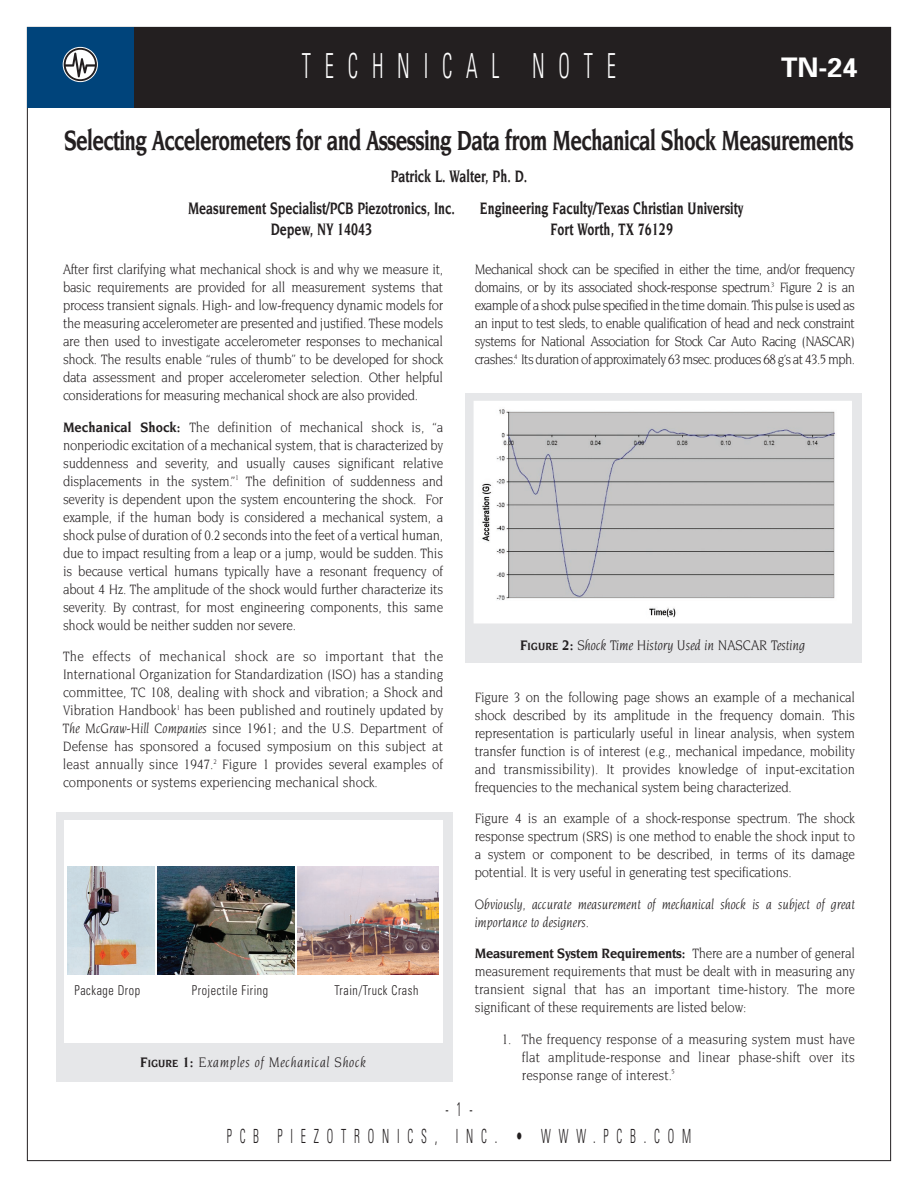
<style>
.page{position:relative;width:918px;height:1188px;background:#fff}
.page>*{position:absolute;margin:0;border:0;box-sizing:border-box;transform-origin:0 0}
.t1{font:300 condensed 34.5px "Univers";letter-spacing:.665em;color:#fff;scale:.6 1}
.t2{font:700 30px "Novarese";letter-spacing:-.035em;color:#231f20;scale:.7 1}
.t3{font:700 27px "Univers";color:#fff}
.t4{font:300 condensed 19.5px "Univers";letter-spacing:.665em;color:#231f20;scale:.6 1}
.t5{font:700 18px/31.8px "Novarese";color:#231f20;scale:.7 1}
.t6{font:italic 15px "Novarese";color:#231f20;scale:.89 1}
.t7{font:italic 15px "Novarese";letter-spacing:.05em;color:#231f20;scale:.89 1}
.t8{font:14.7px/18px "Novarese";letter-spacing:-.015em;color:#231f20;text-align:justify;scale:.89 1}
.t9{font:italic 14.7px/18px "Novarese";color:#231f20;scale:.89 1}
.t10{font:300 condensed 13.5px "Univers";letter-spacing:.045em;color:#231f20;scale:.89 1}
.s1{font-weight:700}
.s2{font-style:italic}
.s3{font-weight:700;font-size:11.25px}
</style>
<div class="page">
<div style="left:56px;top:812px;width:396px;height:270px;background:#e6e7e9"></div>
<div style="left:64px;top:820px;width:378px;height:223px;background:#fff"></div>
<div style="left:27px;top:27px;width:864px;height:81px;background:#231f20"></div>
<div style="left:27px;top:27px;width:107px;height:81px;background:#00447b"></div>
<svg style="left:63px;top:47px;width:34px;height:35px"></svg>
<div style="left:63px;top:47px;width:35px;height:35px;border:1px solid #fff;border-radius:50%"></div>
<svg style="left:66px;top:50px;width:29px;height:29px"></svg>
<img style="left:67px;top:866px;width:88px;height:108px">
<img style="left:158px;top:866px;width:136px;height:108px">
<img style="left:297px;top:866px;width:142px;height:108px">
<div style="left:466px;top:393px;width:396px;height:270px;background:#e6e7e9"></div>
<img style="left:477px;top:404px;width:372px;height:216px">
<div style="left:474px;top:401px;width:378px;height:222px;border:2px solid #fff"></div>
<h1 class="t1" style="left:302px;top:54px;width:525px">TECHNICAL NOTE</h1>
<h3 class="t3" style="left:781px;top:57px;width:78px">TN-24</h3>
<h2 class="t2" style="left:64px;top:128px;width:1130px">Selecting Accelerometers for and Assessing Data from Mechanical Shock Measurements</h2>
<p class="t5" style="left:188px;top:161px;width:486px;text-indent:203px">Patrick L. Walter, Ph. D.<br>Measurement Specialist/PCB Piezotronics, Inc.</p>
<p class="t5" style="left:480px;top:193px;width:378px">Engineering Faculty/Texas Christian University</p>
<p class="t5" style="left:271px;top:214px;width:147px">Depew, NY 14043</p>
<p class="t5" style="left:550px;top:214px;width:177px">Fort Worth, TX 76129</p>
<p class="t8" style="left:63px;top:261px;width:429px">After first clarifying what mechanical shock is and why we measure it, basic requirements are provided for all measurement systems that process transient signals. High- and low-frequency dynamic models for the measuring accelerometer are presented and justified. These models are then used to investigate accelerometer responses to mechanical shock. The results enable “rules of thumb” to be developed for shock data assessment and proper accelerometer selection. Other helpful considerations for measuring mechanical shock are also provided.</p>
<p class="t8" style="left:63px;top:419px;width:429px"><span class="s1">Mechanical Shock:</span> The definition of mechanical shock is, “a nonperiodic excitation of a mechanical system, that is characterized by suddenness and severity, and usually causes significant relative displacements in the system.”<sup>1</sup> The definition of suddenness and severity is dependent upon the system encountering the shock. For example, if the human body is considered a mechanical system, a shock pulse of duration of 0.2 seconds into the feet of a vertical human, due to impact resulting from a leap or a jump, would be sudden. This is because vertical humans typically have a resonant frequency of about 4 Hz. The amplitude of the shock would further characterize its severity. By contrast, for most engineering components, this same shock would be neither sudden nor severe.</p>
<p class="t8" style="left:63px;top:648px;width:429px">The effects of mechanical shock are so important that the International Organization for Standardization (ISO) has a standing committee, TC 108, dealing with shock and vibration; a Shock and Vibration Handbook<sup>1</sup> has been published and routinely updated by <span class="s2">The McGraw-Hill Companies</span> since 1961; and the U.S. Department of Defense has sponsored a focused symposium on this subject at least annually since 1947.<sup>2</sup> Figure 1 provides several examples of components or systems experiencing mechanical shock.</p>
<p class="t10" style="left:75px;top:985px;width:75px">Package Drop</p>
<p class="t10" style="left:192px;top:985px;width:87px">Projectile Firing</p>
<p class="t10" style="left:335px;top:985px;width:96px">Train/Truck Crash</p>
<p class="t7" style="left:140px;top:1056px;width:255px"><span class="s1">F</span><span class="s3">IGURE</span> <span class="s1">1:</span> Examples of Mechanical Shock</p>
<p class="t8" style="left:475px;top:261px;width:429px">Mechanical shock can be specified in either the time, and/or frequency domains, or by its associated shock-response spectrum.<sup>3</sup> Figure 2 is an example of a shock pulse specified in the time domain. This pulse is used as an input to test sleds, to enable qualification of head and neck constraint systems for National Association for Stock Car Auto Racing (NASCAR) crashes.<sup>4</sup> Its duration of approximately 63 msec. produces 68 g’s at 43.5 mph.</p>
<p class="t6" style="left:520px;top:639px;width:322px"><span class="s1">F</span><span class="s3">IGURE</span> <span class="s1">2:</span> Shock Time History Used in NASCAR Testing</p>
<p class="t8" style="left:475px;top:689px;width:429px">Figure 3 on the following page shows an example of a mechanical shock described by its amplitude in the frequency domain. This representation is particularly useful in linear analysis, when system transfer function is of interest (e.g., mechanical impedance, mobility and transmissibility). It provides knowledge of input-excitation frequencies to the mechanical system being characterized.</p>
<p class="t8" style="left:475px;top:810px;width:429px">Figure 4 is an example of a shock-response spectrum. The shock response spectrum (SRS) is one method to enable the shock input to a system or component to be described, in terms of its damage potential. It is very useful in generating test specifications.</p>
<p class="t9" style="left:475px;top:896px;width:429px">Obviously, accurate measurement of mechanical shock is a subject of great importance to designers.</p>
<p class="t8" style="left:475px;top:945px;width:429px"><span class="s1">Measurement System Requirements:</span> There are a number of general measurement requirements that must be dealt with in measuring any transient signal that has an important time-history. The more significant of these requirements are listed below:</p>
<p class="t8" style="left:522px;top:1031px;width:376px;text-indent:-20px">1. The frequency response of a measuring system must have flat amplitude-response and linear phase-shift over its response range of interest.<sup>5</sup></p>
<h3 class="t4" style="left:445px;top:1102px;width:47px">-1-</h3>
<h3 class="t4" style="left:227px;top:1129px;width:776px">PCB PIEZOTRONICS, INC. • WWW.PCB.COM</h3>
</div>
